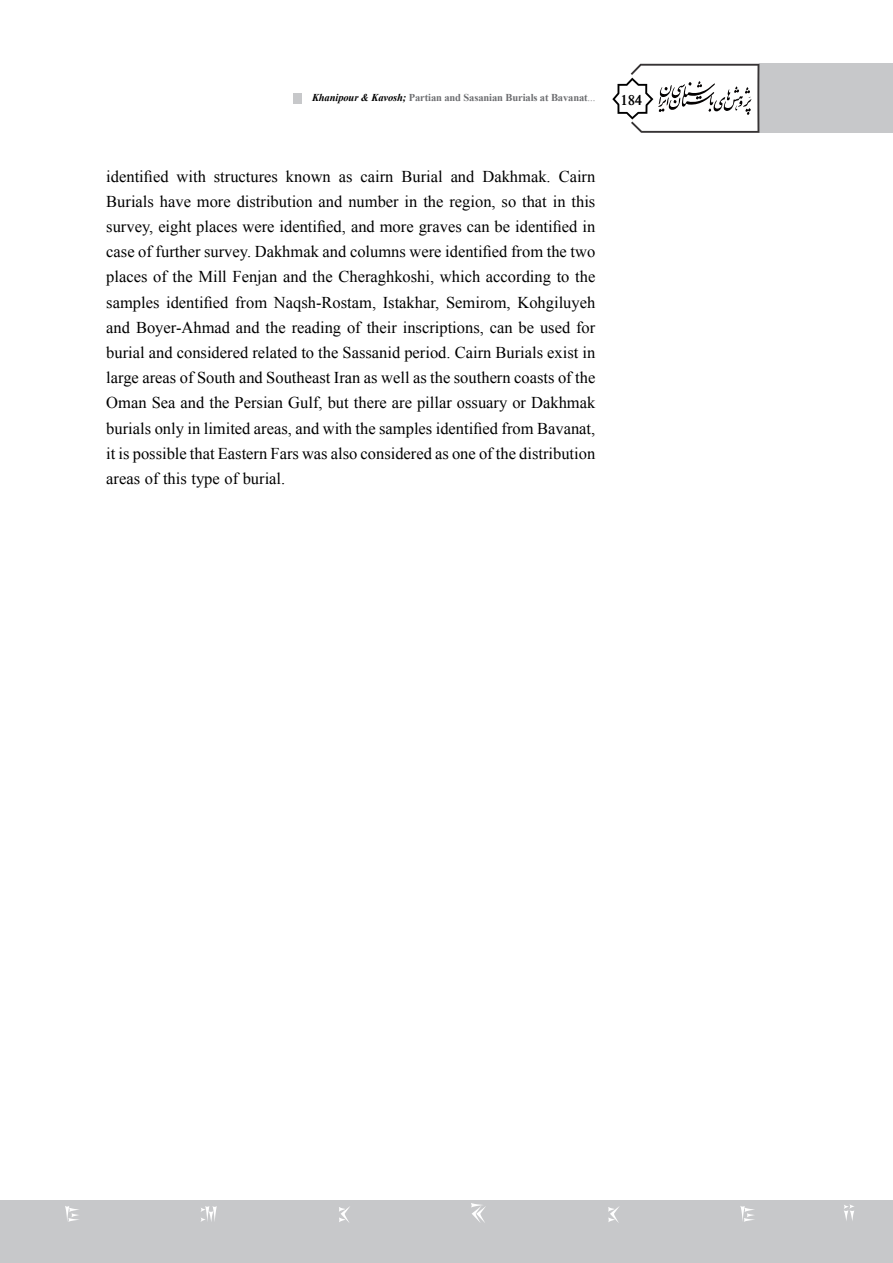
<style>
.page{position:relative;width:893px;height:1263px;background:#fff}
.page>*{position:absolute;margin:0;border:0;box-sizing:border-box;transform-origin:0 0}
.t1{font:16.5px/25.2px "Times New Roman";color:#000}
.t2{font:700 15.75px "w Mitra";color:#000}
.t3{font:700 10.5px "Times New Roman";letter-spacing:-.01em;color:#6d6e71}
.s1{font-style:italic;color:#000}
.s2{font-weight:400}
</style>
<div class="page">
<div style="left:759px;top:64px;width:134px;height:69px;background:#c7c8ca"></div>
<svg style="left:612px;top:64px;width:147px;height:69px"></svg>
<div style="left:0;top:1200px;width:893px;height:63px;background:#c7c8ca"></div>
<svg style="left:65px;top:1203px;width:789px;height:20px"></svg>
<div style="left:293px;top:93px;width:9px;height:10px;background:#c7c8ca"></div>
<p class="t3" style="left:312px;top:91px;width:285px"><span class="s1">Khanipour &amp; Kavosh;</span> Partian and Sasanian Burials at Bavanat<span class="s2">...</span></p>
<p class="t2" style="left:621px;top:90px;width:23px">184</p>
<p class="t1" style="left:106px;top:163px;width:491px">identified<br>Burials have more distribution and number in the region, so that in this survey, eight places were identified, and more graves can be identified in case of further survey. Dakhmak and columns were identified from the two places of the Mill Fenjan and the Cheraghkoshi, which according to the samples identified from Naqsh-Rostam, Istakhar, Semirom, Kohgiluyeh and Boyer-Ahmad and the reading of their inscriptions, can be used for burial and considered related to the Sassanid period. Cairn Burials exist in large areas of South and Southeast Iran as well as the southern coasts of the Oman Sea and the Persian Gulf, but there are pillar ossuary or Dakhmak burials only in limited areas, and with the samples identified from Bavanat, isit possible that Eastern Fars was also considered as one of the distribution areas of this type of burial.</p>
<p class="t1" style="left:177px;top:163px;width:31px">with</p>
<p class="t1" style="left:286px;top:163px;width:46px">known</p>
<p class="t1" style="left:361px;top:163px;width:34px">cairn</p>
<p class="t1" style="left:401px;top:163px;width:43px">Burial</p>
<p class="t1" style="left:451px;top:163px;width:25px">and</p>
<p class="t1" style="left:482px;top:163px;width:70px">Dakhmak.</p>
<p class="t1" style="left:559px;top:163px;width:38px">Cairn</p>
<p class="t1" style="left:214px;top:163px;width:66px">structures</p>
<p class="t1" style="left:339px;top:163px;width:15px">as</p>
</div>
